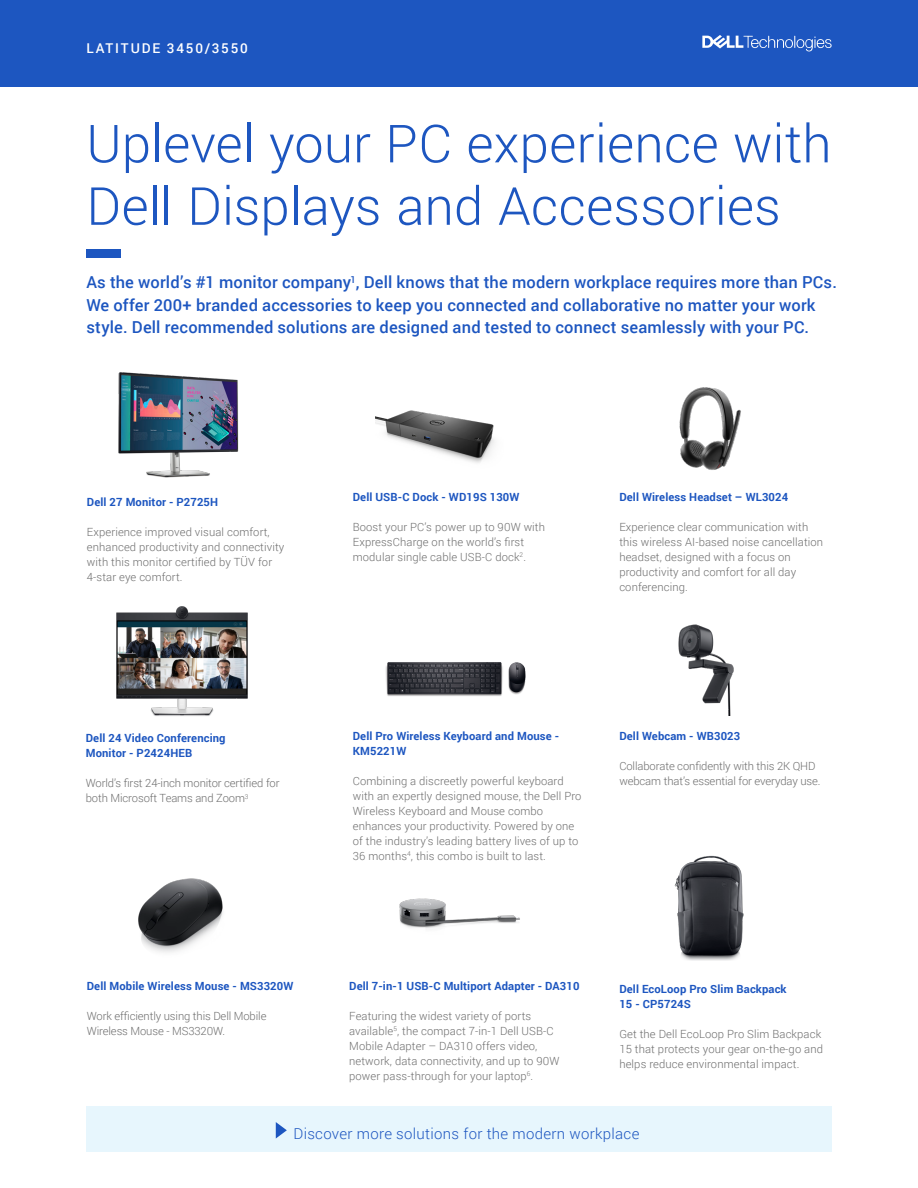
<style>
.page{position:relative;width:918px;height:1188px;background:#fff}
.page>*{position:absolute;margin:0;border:0;box-sizing:border-box;transform-origin:0 0}
.t1{font:300 52.5px/62.4px "Roboto";letter-spacing:.005em;color:#1d56c0}
.t2{font:500 16.5px/22.5px "Roboto";letter-spacing:.01em;color:#1d56c0}
.t3{font:300 15px "Roboto";letter-spacing:.02em;color:#1d56c0}
.t4{font:500 13.5px "Roboto";letter-spacing:.135em;color:#fff}
.t5{font:300 11.25px/15px "Roboto";letter-spacing:.01em;color:#6e6e6e}
.t6{font:700 11.25px/15px "Roboto";letter-spacing:.01em;color:#1d56c0}
.t7{font:300 11.25px/15px "Roboto";letter-spacing:-.01em;color:#6e6e6e}
</style>
<div class="page">
<div style="left:0;top:0;width:918px;height:86px;background:#1d56c0"></div>
<img style="left:118px;top:372px;width:121px;height:106px">
<img style="left:385px;top:662px;width:141px;height:34px">
<img style="left:399px;top:898px;width:121px;height:31px">
<img style="left:376px;top:410px;width:119px;height:53px">
<img style="left:674px;top:855px;width:70px;height:106px">
<img style="left:679px;top:387px;width:62px;height:83px">
<img style="left:138px;top:878px;width:85px;height:75px">
<img style="left:116px;top:606px;width:132px;height:110px">
<img style="left:678px;top:624px;width:56px;height:92px">
<div style="left:86px;top:250px;width:34px;height:8px;background:#1d56c0"></div>
<div style="left:86px;top:1106px;width:746px;height:46px;background:#e7f6fd"></div>
<svg style="left:276px;top:1122px;width:11px;height:17px"></svg>
<svg style="left:702px;top:35px;width:130px;height:16px"></svg>
<p class="t4" style="left:86px;top:39px;width:163px">LATITUDE 3450/3550</p>
<p class="t1" style="left:86px;top:111px;width:747px">Uplevel your PC experience with<br>Dell Displays and Accessories</p>
<p class="t2" style="left:86px;top:270px;width:752px">As the world’s #1 monitor company<sup>1</sup>, Dell knows that the modern workplace requires more than PCs.<br>We offer 200+ branded accessories to keep you connected and collaborative no matter your work style. Dell recommended solutions are designed and tested to connect seamlessly with your PC.</p>
<p class="t6" style="left:87px;top:494px;width:133px">Dell 27 Monitor - P2725H</p>
<p class="t5" style="left:87px;top:524px;width:199px">Experience improved visual comfort, enhanced productivity and connectivity with this monitor certified by TÜV for 4-star eye comfort.</p>
<p class="t6" style="left:86px;top:730px;width:141px">Dell 24 Video Conferencing<br>Monitor - P2424HEB</p>
<p class="t7" style="left:86px;top:775px;width:195px">World’s first 24-inch monitor certified for both Microsoft Teams and Zoom<sup>3</sup></p>
<p class="t6" style="left:87px;top:978px;width:208px">Dell Mobile Wireless Mouse - MS3320W</p>
<p class="t7" style="left:87px;top:1008px;width:181px">Work efficiently using this Dell Mobile<br>Wireless Mouse - MS3320W.</p>
<p class="t6" style="left:353px;top:489px;width:168px">Dell USB-C Dock - WD19S 130W</p>
<p class="t5" style="left:353px;top:519px;width:194px">Boost your PC’s power up to 90W with<br>ExpressCharge on the world’s first modular single cable USB-C dock<sup>2</sup>.</p>
<p class="t6" style="left:619px;top:489px;width:170px">Dell Wireless Headset – WL3024</p>
<p class="t5" style="left:619px;top:519px;width:205px">Experience clear communication with this wireless AI-based noise cancellation headset, designed with a focus on productivity and comfort for all day conferencing.</p>
<p class="t6" style="left:353px;top:728px;width:208px">Dell Pro Wireless Keyboard and Mouse -<br>KM5221W</p>
<p class="t5" style="left:353px;top:773px;width:230px">Combining a discreetly powerful keyboard with an expertly designed mouse, the Dell Pro Wireless Keyboard and Mouse combo enhances your productivity. Powered by one of the industry’s leading battery lives of up to 36 months<sup>4</sup>, this combo is built to last.</p>
<p class="t6" style="left:619px;top:728px;width:122px">Dell Webcam - WB3023</p>
<p class="t7" style="left:619px;top:758px;width:203px">Collaborate confidently with this 2K QHD webcam that’s essential for everyday use.</p>
<p class="t6" style="left:349px;top:978px;width:232px">Dell 7-in-1 USB-C Multiport Adapter - DA310</p>
<p class="t5" style="left:349px;top:1008px;width:212px">Featuring the widest variety of ports available<sup>5</sup>, the compact 7-in-1 Dell USB-C Mobile Adapter – DA310 offers video, network, data connectivity, and up to 90W power pass-through for your laptop<sup>6</sup>.</p>
<p class="t6" style="left:619px;top:981px;width:169px">Dell EcoLoop Pro Slim Backpack<br>15 - CP5724S</p>
<p class="t5" style="left:619px;top:1026px;width:205px">Get the Dell EcoLoop Pro Slim Backpack<br>15 that protects your gear on-the-go and helps reduce environmental impact.</p>
<p class="t3" style="left:294px;top:1123px;width:347px">Discover more solutions for the modern workplace</p>
</div>
